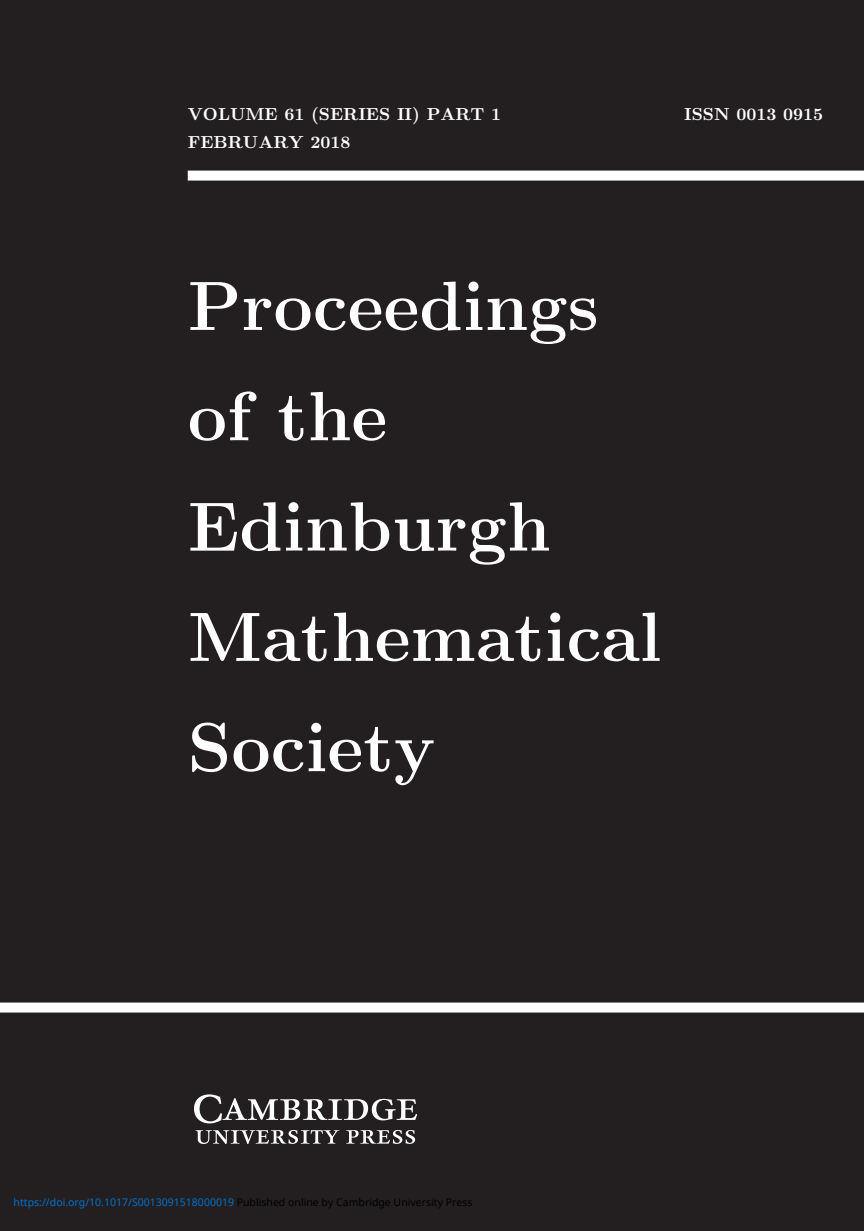
<style>
.page{position:relative;width:864px;height:1231px;background:#fff}
.page>*{position:absolute;margin:0;border:0;box-sizing:border-box;transform-origin:0 0}
.t1{font:69.65px/110.2px "CMBX12";color:#fff}
.t2{font:17.5px "CMBX10";color:#fff}
.t3{font:10.5px "Noto Sans";color:#0172cf}
.s1{color:#000}
</style>
<div class="page">
<div style="left:0;top:0;width:863px;height:1230px;background:#231f20"></div>
<div style="left:188px;top:170px;width:675px;height:10px;background:#fff"></div>
<div style="left:0;top:1002px;width:863px;height:10px;background:#fff"></div>
<svg style="left:194px;top:1094px;width:223px;height:49px"></svg>
<p class="t2" style="left:188px;top:108px;width:315px">VOLUME 61 (SERIES II) PART 1</p>
<p class="t2" style="left:683px;top:108px;width:141px">ISSN 0013 0915</p>
<p class="t2" style="left:188px;top:135px;width:164px">FEBRUARY 2018</p>
<p class="t1" style="left:188px;top:257px;width:475px">Proceedings of the<br>Edinburgh<br>Mathematical<br>Society</p>
<p class="t3" style="left:14px;top:1194px;width:460px">https://doi.org/10.1017/S0013091518000019 <span class="s1">Published online by Cambridge University Press</span></p>
</div>
